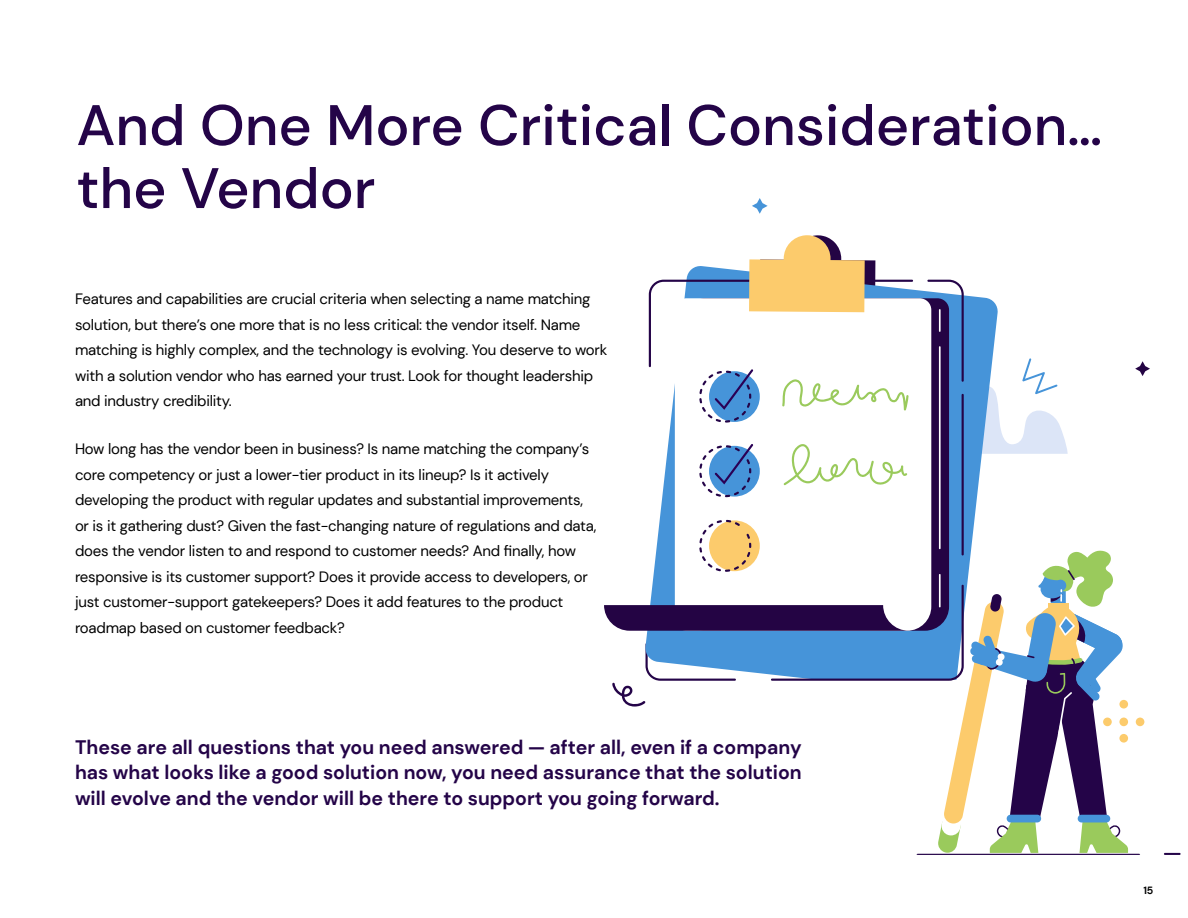
<style>
.page{position:relative;width:1188px;height:918px;background:#fff}
.page>*{position:absolute;margin:0;border:0;box-sizing:border-box;transform-origin:0 0}
.t1{font:500 57px/63px "DM Sans";color:#240448}
.t2{font:700 19.5px/25.5px "DM Sans";color:#240448;text-align:justify}
.t3{font:15px/25.5px "DM Sans";letter-spacing:-.015em;color:#000}
.t4{font:700 10.5px "DM Sans";color:#000}
</style>
<div class="page">
<div style="left:1136px;top:718px;width:8px;height:8px;background:#fccb6c;border-radius:50%"></div>
<svg style="left:1135px;top:361px;width:15px;height:15px"></svg>
<svg style="left:648px;top:279px;width:334px;height:226px"></svg>
<hr style="left:962px;top:394px;width:2px;height:161px;background:#240448">
<svg style="left:927px;top:280px;width:141px;height:174px"></svg>
<hr style="left:864px;top:280px;width:49px;height:2px;background:#240448">
<svg style="left:931px;top:298px;width:18px;height:207px;background:#290a49"></svg>
<hr style="left:939px;top:346px;width:2px;height:203px;background:#fff">
<hr style="left:939px;top:309px;width:2px;height:23px;background:#fff">
<svg style="left:675px;top:298px;width:256px;height:207px"></svg>
<svg style="left:752px;top:198px;width:16px;height:16px"></svg>
<div style="left:709px;top:446px;width:51px;height:51px;background:#4694d9;border-radius:50%"></div>
<svg style="left:699px;top:444px;width:54px;height:53px"></svg>
<svg style="left:649px;top:235px;width:260px;height:188px"></svg>
<svg style="left:784px;top:444px;width:123px;height:41px"></svg>
<svg style="left:604px;top:505px;width:536px;height:350px"></svg>
<svg style="left:1164px;top:853px;width:17px;height:2px"></svg>
<p class="t1" style="left:76px;top:93px;width:1027px">And One More Critical Consideration… the Vendor</p>
<p class="t3" style="left:75px;top:286px;width:534px">Features and capabilities are crucial criteria when selecting a name matching solution, but there’s one more that is no less critical: the vendor itself. Name matching is highly complex, and the technology is evolving. You deserve to work with a solution vendor who has earned your trust. Look for thought leadership and industry credibility.</p>
<p class="t3" style="left:75px;top:436px;width:523px">How long has the vendor been in business? Is name matching the company’s core competency or just a lower-tier product in its lineup? Is it actively developing the product with regular updates and substantial improvements, or is it gathering dust? Given the fast-changing nature of regulations and data, does the vendor listen to and respond to customer needs? And finally, how responsive is its customer support? Does it provide access to developers, or just customer-support gatekeepers? Does it add features to the product roadmap based on customer feedback?</p>
<p class="t2" style="left:75px;top:734px;width:728px">These are all questions that you need answered — after all, even if a company has what looks like a good solution now, you need assurance that the solution will evolve and the vendor will be there to support you going forward.</p>
<p class="t4" style="left:1143px;top:884px;width:12px">15</p>
</div>
